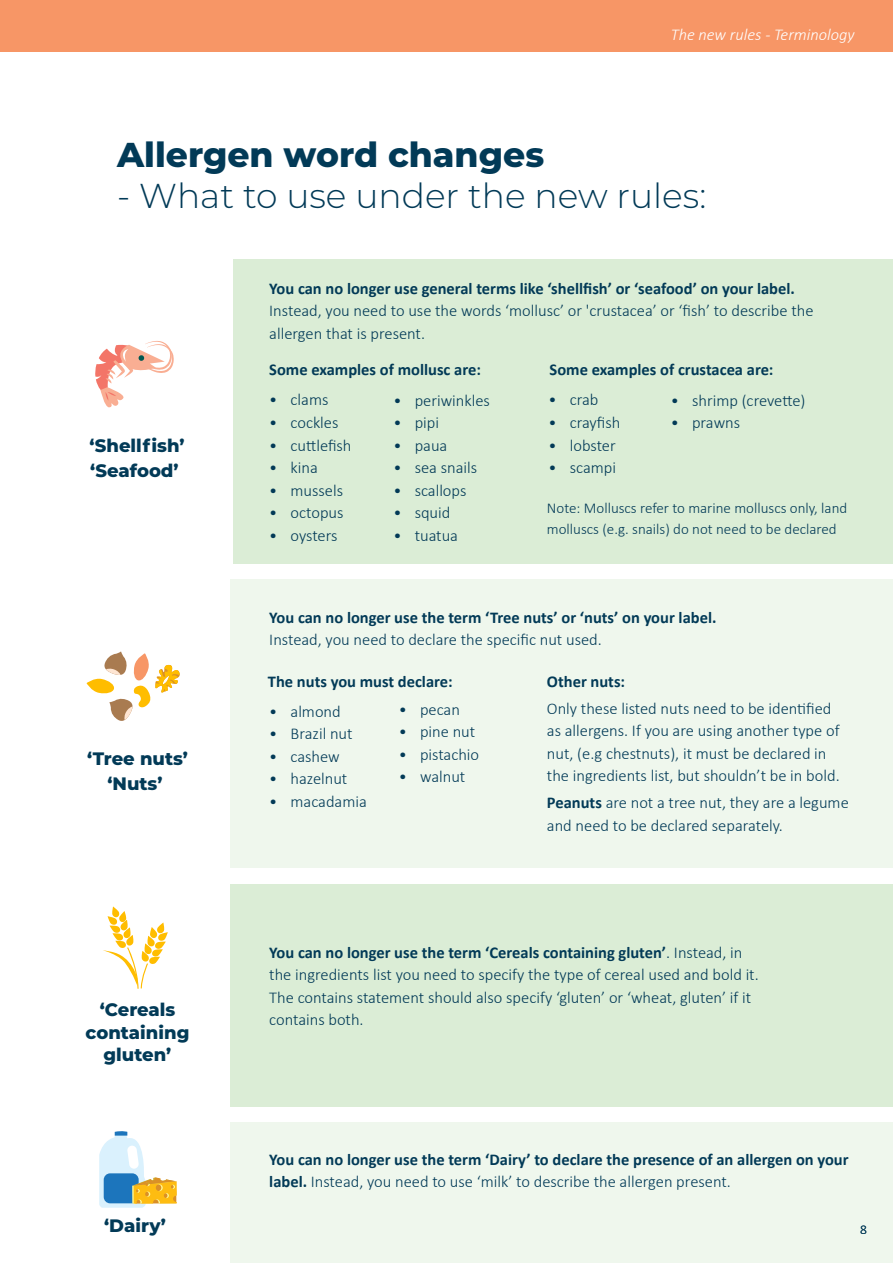
<style>
.page{position:relative;width:893px;height:1263px;background:#fff}
.page>*{position:absolute;margin:0;border:0;box-sizing:border-box;transform-origin:0 0}
.t1{font:300 34.5px "Montserrat";color:#023a57}
.t2{font:800 34.5px "Montserrat";color:#023a57}
.t3{font:800 18px/25px "Montserrat";color:#023a57;text-align:center}
.t4{font:300 16.5px/22.5px "Calibri";color:#023a57}
.t5{font:700 16.5px/22.5px "Calibri";color:#023a57}
.t6{font:italic 300 16.5px "Calibri";color:#fff}
.t7{font:300 15px/21px "Calibri";color:#023a57}
.t8{font:300 13.5px "Calibri";color:#023a57}
.s1{font-weight:700}
.s2{font-weight:300}
</style>
<div class="page">
<div style="left:0;top:0;width:893px;height:51px;background:#f79666"></div>
<div style="left:231px;top:1122px;width:662px;height:141px;background:#eff7ed"></div>
<div style="left:231px;top:884px;width:662px;height:222px;background:#dbedd6"></div>
<div style="left:231px;top:579px;width:662px;height:288px;background:#eff7ed"></div>
<div style="left:234px;top:259px;width:659px;height:304px;background:#dbedd6"></div>
<svg style="left:95px;top:341px;width:79px;height:66px"></svg>
<svg style="left:103px;top:906px;width:65px;height:83px"></svg>
<svg style="left:87px;top:651px;width:93px;height:70px"></svg>
<svg style="left:99px;top:1131px;width:78px;height:77px"></svg>
<p class="t6" style="left:671px;top:29px;width:185px">The new rules - Terminology</p>
<h1 class="t2" style="left:117px;top:140px;width:429px">Allergen word changes</h1>
<h1 class="t1" style="left:117px;top:182px;width:591px">- What to use under the new rules:</h1>
<p class="t3" style="left:89px;top:434px;width:97px;text-align:left">‘Shellfish’ ‘Seafood’</p>
<p class="t3" style="left:87px;top:747px;width:102px">‘Tree nuts’ ‘Nuts’</p>
<p class="t3" style="left:86px;top:1000px;width:105px;line-height:22.5px">‘Cereals containing gluten’</p>
<p class="t3" style="left:104px;top:1213px;width:63px">‘Dairy’</p>
<p class="t5" style="left:269px;top:277px;width:527px">You can no longer use general terms like ‘shellfish’ or ‘seafood’ on your label.</p>
<p class="t4" style="left:269px;top:300px;width:546px">Instead, you need to use the words ‘mollusc’ or 'crustacea’ or ‘fish’ to describe the allergen that is present.</p>
<p class="t5" style="left:269px;top:359px;width:213px">Some examples of mollusc are:</p>
<p class="t5" style="left:550px;top:359px;width:225px">Some examples of crustacea are:</p>
<p class="t4" style="left:269px;top:390px;width:61px">• clams</p>
<p class="t4" style="left:269px;top:412px;width:71px">• cockles</p>
<p class="t4" style="left:269px;top:435px;width:84px">• cuttlefish</p>
<p class="t4" style="left:269px;top:457px;width:50px">• kina</p>
<p class="t4" style="left:269px;top:480px;width:75px">• mussels</p>
<p class="t4" style="left:269px;top:502px;width:76px">• octopus</p>
<p class="t4" style="left:269px;top:525px;width:70px">• oysters</p>
<p class="t4" style="left:393px;top:390px;width:98px">• periwinkles</p>
<p class="t4" style="left:393px;top:412px;width:47px">• pipi</p>
<p class="t4" style="left:393px;top:435px;width:55px">• paua</p>
<p class="t4" style="left:393px;top:457px;width:85px">• sea snails</p>
<p class="t4" style="left:393px;top:480px;width:75px">• scallops</p>
<p class="t4" style="left:393px;top:502px;width:59px">• squid</p>
<p class="t4" style="left:393px;top:525px;width:66px">• tuatua</p>
<p class="t4" style="left:548px;top:390px;width:51px">• crab</p>
<p class="t4" style="left:548px;top:412px;width:73px">• crayfish</p>
<p class="t4" style="left:548px;top:435px;width:69px">• lobster</p>
<p class="t4" style="left:548px;top:457px;width:69px">• scampi</p>
<p class="t4" style="left:671px;top:390px;width:136px">• shrimp (crevette)</p>
<p class="t4" style="left:671px;top:412px;width:71px">• prawns</p>
<p class="t7" style="left:547px;top:498px;width:302px">Note: Molluscs refer to marine molluscs only, land molluscs (e.g. snails) do not need to be declared</p>
<p class="t5" style="left:269px;top:607px;width:449px">You can no longer use the term ‘Tree nuts’ or ‘nuts’ on your label.</p>
<p class="t4" style="left:269px;top:628px;width:334px">Instead, you need to declare the specific nut used.</p>
<p class="t5" style="left:547px;top:671px;width:80px">Other nuts:</p>
<p class="t4" style="left:547px;top:697px;width:294px">Only these listed nuts need to be identified as allergens. If you are using another type of nut, (e.g chestnuts), it must be declared in the ingredients list, but shouldn’t be in bold.</p>
<p class="t4" style="left:547px;top:792px;width:303px"><span class="s1">Peanuts</span> are not a tree nut, they are a legume and need to be declared separately.</p>
<p class="t5" style="left:268px;top:671px;width:186px">The nuts you must declare:</p>
<p class="t4" style="left:269px;top:701px;width:73px">• almond</p>
<p class="t4" style="left:269px;top:724px;width:85px">• Brazil nut</p>
<p class="t4" style="left:269px;top:746px;width:72px">• cashew</p>
<p class="t4" style="left:269px;top:769px;width:80px">• hazelnut</p>
<p class="t4" style="left:269px;top:791px;width:99px">• macadamia</p>
<p class="t4" style="left:399px;top:699px;width:63px">• pecan</p>
<p class="t4" style="left:399px;top:722px;width:78px">• pine nut</p>
<p class="t4" style="left:399px;top:744px;width:82px">• pistachio</p>
<p class="t4" style="left:399px;top:767px;width:68px">• walnut</p>
<p class="t4" style="left:269px;top:942px;width:491px"><span class="s1">You can no longer use the term ‘Cereals containing gluten’</span>. Instead, in the ingredients list you need to specify the type of cereal used and bold it.<br>The contains statement should also specify ‘gluten’ or ‘wheat, gluten’ if it contains both.</p>
<p class="t5" style="left:269px;top:1149px;width:581px">You can no longer use the term ‘Dairy’ to declare the presence of an allergen on your label. <span class="s2">Instead, you need to use ‘milk’ to describe the allergen present.</span></p>
<p class="t8" style="left:860px;top:1225px;width:8px">8</p>
</div>
